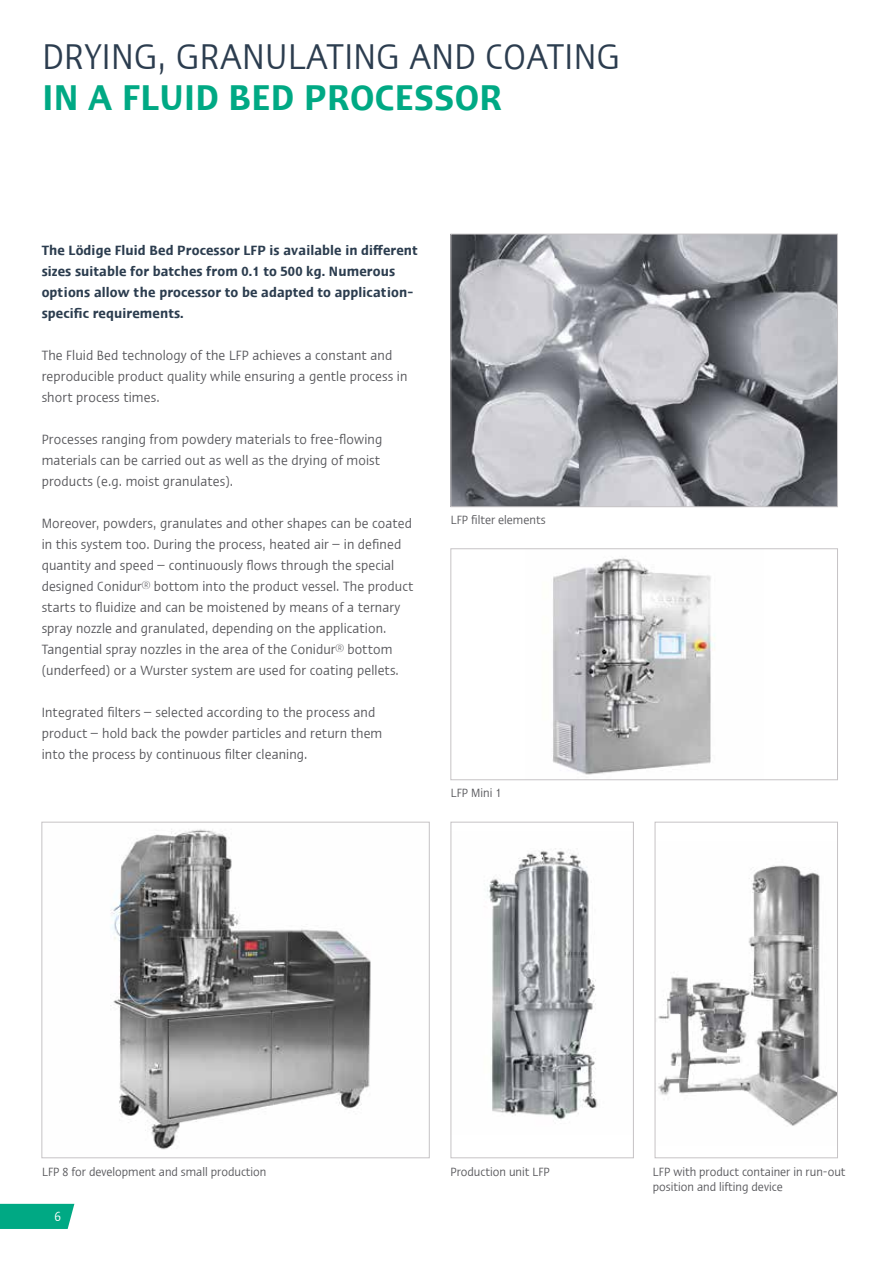
<style>
.page{position:relative;width:893px;height:1263px;background:#fff}
.page>*{position:absolute;margin:0;border:0;box-sizing:border-box;transform-origin:0 0}
.t1{font:condensed 36px "Ergo Com";letter-spacing:.01em;color:#2c3d4f}
.t2{font:600 condensed 36px "Ergo Com";letter-spacing:.01em;color:#00a984}
.t3{font:condensed 13.5px/21px "Ergo Com";letter-spacing:.01em;color:#58585c}
.t4{font:600 condensed 13.5px/21px "Ergo Com";letter-spacing:.01em;color:#2c3d4f}
.t5{font:condensed 13.5px "Ergo Com";color:#fff}
.t6{font:condensed 12px/15px "Ergo Com";color:#58585c}
</style>
<div class="page">
<img style="left:453px;top:236px;width:383px;height:269px">
<div style="left:451px;top:234px;width:387px;height:273px;border:1px solid #c6c3c5"></div>
<img style="left:487px;top:848px;width:111px;height:272px">
<div style="left:451px;top:822px;width:183px;height:336px;border:1px solid #c6c3c5"></div>
<img style="left:110px;top:829px;width:261px;height:321px">
<div style="left:42px;top:822px;width:387px;height:336px;border:1px solid #c6c3c5"></div>
<img style="left:553px;top:558px;width:162px;height:217px">
<div style="left:451px;top:549px;width:387px;height:231px;border:1px solid #c6c3c5"></div>
<img style="left:658px;top:865px;width:178px;height:261px">
<div style="left:655px;top:822px;width:183px;height:336px;border:1px solid #c6c3c5"></div>
<div style="left:0;top:1204px;width:74px;height:25px;background:#00a984"></div>
<h1 class="t1" style="left:43px;top:31px;width:579px">DRYING, GRANULATING AND COATING</h1>
<h1 class="t2" style="left:43px;top:70px;width:461px">IN A FLUID BED PROCESSOR</h1>
<p class="t4" style="left:42px;top:238px;width:378px">The Lödige Fluid Bed Processor LFP is available in different sizes suitable for batches from 0.1 to 500 kg. Numerous options allow the processor to be adapted to application&shy;specific requirements.</p>
<p class="t3" style="left:42px;top:344px;width:367px">The Fluid Bed technology of the LFP achieves a constant and reproducible product quality while ensuring a gentle process in short process times.</p>
<p class="t3" style="left:42px;top:428px;width:342px">Processes ranging from powdery materials to free-flowing materials can be carried out as well as the drying of moist products (e.g. moist granulates).</p>
<p class="t3" style="left:42px;top:512px;width:373px">Moreover, powders, granulates and other shapes can be coated in this system too. During the process, heated air – in defined quantity and speed – continuously flows through the special designed Conidur® bottom into the product vessel. The product starts to fluidize and can be moistened by means of a ternary spray nozzle and granulated, depending on the application.<br>Tangential spray nozzles in the area of the Conidur® bottom (underfeed) or a Wurster system are used for coating pellets.</p>
<p class="t3" style="left:42px;top:701px;width:342px">Integrated filters – selected according to the process and product – hold back the powder particles and return them into the process by continuous filter cleaning.</p>
<p class="t6" style="left:451px;top:512px;width:96px">LFP filter elements</p>
<p class="t6" style="left:451px;top:785px;width:52px">LFP Mini 1</p>
<p class="t6" style="left:42px;top:1163px;width:226px">LFP 8 for development and small production</p>
<p class="t6" style="left:450px;top:1163px;width:101px">Production unit LFP</p>
<p class="t5" style="left:54px;top:1207px;width:8px">6</p>
<p class="t6" style="left:653px;top:1163px;width:194px">LFP with product container in run-out position and lifting device</p>
</div>
